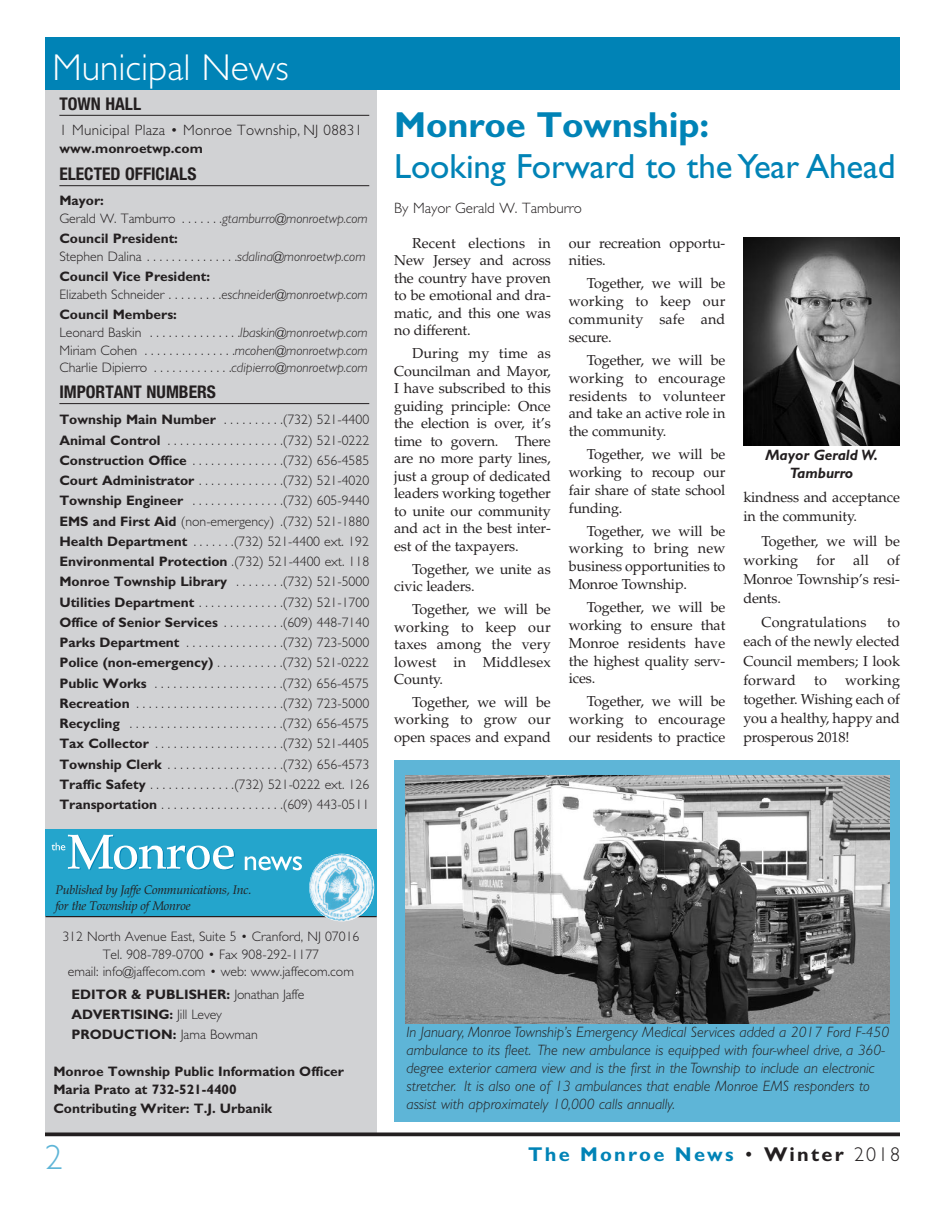
<style>
.page{position:relative;width:945px;height:1215px;background:#fff}
.page>*{position:absolute;margin:0;border:0;box-sizing:border-box;transform-origin:0 0}
.t1{font:300 37.5px "Gill Sans Std";color:#fff}
.t2{font:700 36.25px "Gill Sans Std";letter-spacing:-.005em;color:#0083b6}
.t3{font:35px "Gill Sans Std";letter-spacing:-.005em;color:#0083b6}
.t4{font:300 35px "Gill Sans Std";color:#5eb5d7}
.t5{font:700 20px "Gill Sans Std";letter-spacing:.11em;color:#0083b6}
.t6{font:700 condensed 17.5px "Helvetica Neue LT Std";color:#231f20}
.t7{font:italic 300 15px/18px "Gill Sans Std";color:#231f20}
.t8{font:300 15px "Gill Sans Std";letter-spacing:.02em;color:#231f20}
.t9{font:300 15px "Gill Sans Std";color:#231f20}
.t10{font:italic 700 15px/18px "Gill Sans";color:#231f20;text-align:center}
.t11{font:14.38px/17.5px "Palatino LT Std";letter-spacing:-.01em;color:#231f20;text-align:justify}
.t12{font:14.38px "Palatino LT Std";letter-spacing:.01em;color:#231f20}
.t13{font:300 13.75px/20.2px "Gill Sans Std";color:#231f20}
.t14{font:700 13.75px/19.9px "Gill Sans Std";color:#231f20}
.t15{font:italic 12.5px/16.2px "Palatino LT Std";letter-spacing:-.02em;color:#231f20}
.s1{font-weight:700}
.s2{font-style:italic}
.s3{font-weight:300}
.s4{font-weight:300;color:#231f20}
.s5{color:#231f20}
</style>
<div class="page">
<div style="left:46px;top:66px;width:331px;height:1067px;background:#d1d2d4"></div>
<hr style="left:59px;top:115px;width:310px;height:1px;background:#231f20">
<hr style="left:59px;top:185px;width:310px;height:1px;background:#231f20">
<hr style="left:59px;top:403px;width:310px;height:1px;background:#231f20">
<hr style="left:45px;top:916px;width:332px;height:1px;background:#231f20">
<div style="left:45px;top:830px;width:332px;height:86px;background:#24a5cc"></div>
<svg style="left:309px;top:854px;width:65px;height:67px"></svg>
<img style="left:309px;top:855px;width:65px;height:65px;border-radius:50%">
<div style="left:46px;top:37px;width:854px;height:53px;background:#0083b6"></div>
<svg style="left:45px;top:1132px;width:855px;height:4px;background:#3c3839"></svg>
<svg style="left:51px;top:835px;width:184px;height:35px"></svg>
<svg style="left:245px;top:856px;width:57px;height:14px"></svg>
<img style="left:743px;top:237px;width:157px;height:208px">
<div style="left:394px;top:760px;width:506px;height:362px;background:#5eb5d7"></div>
<img style="left:406px;top:775px;width:484px;height:248px">
<h1 class="t1" style="left:52px;top:53px;width:238px">Municipal News</h1>
<p class="t6" style="left:59px;top:98px;width:83px">TOWN HALL</p>
<p class="t8" style="left:59px;top:124px;width:304px">1 Municipal Plaza • Monroe Township, NJ 08831</p>
<p class="t14" style="left:59px;top:139px;width:145px">www.monroetwp.com</p>
<p class="t6" style="left:59px;top:168px;width:139px">ELECTED OFFICIALS</p>
<p class="t13" style="left:59px;top:193px;width:310px;line-height:17.6px"><span class="s1">Mayor:<br></span>Gerald W. Tamburro . . . . . . .<span class="s2">gtamburro@monroetwp.com</span></p>
<p class="t13" style="left:59px;top:231px;width:308px;line-height:17.6px"><span class="s1">Council President:<br></span>Stephen Dalina . . . . . . . . . . . . . . .<span class="s2">sdalina@monroetwp.com</span></p>
<p class="t13" style="left:59px;top:269px;width:310px;line-height:17.6px"><span class="s1">Council Vice President:<br></span>Elizabeth Schneider . . . . . . . . .<span class="s2">eschneider@monroetwp.com</span></p>
<p class="t13" style="left:59px;top:307px;width:310px;line-height:17.6px"><span class="s1">Council Members:<br></span>Leonard Baskin . . . . . . . . . . . . . . .<span class="s2">lbaskin@monroetwp.com </span>Miriam Cohen . . . . . . . . . . . . . . .<span class="s2">mcohen@monroetwp.com </span>Charlie Dipierro . . . . . . . . . . . . .<span class="s2">cdipierro@monroetwp.com</span></p>
<p class="t6" style="left:59px;top:386px;width:158px">IMPORTANT NUMBERS</p>
<p class="t13" style="left:59px;top:411px;width:311px;text-align:justify"><span class="s1">Township Main Number</span> . . . . . . . . . .(732) 521-4400<br><span class="s1">Animal Control</span> . . . . . . . . . . . . . . . . . . .(732) 521-0222<br><span class="s1">Construction Office</span> . . . . . . . . . . . . . . .(732) 656-4585<br><span class="s1">Court Administrator</span> . . . . . . . . . . . . . .(732) 521-4020<br><span class="s1">Township Engineer</span> . . . . . . . . . . . . . . .(732) 605-9440<br><span class="s1">EMS and First Aid</span> (non-emergency) .(732) 521-1880<br><span class="s1">Health Department</span> . . . . . . .(732) 521-4400 ext. 192<br><span class="s1">Environmental Protection</span> .(732) 521-4400 ext. 118<br><span class="s1">Monroe Township Library</span> . . . . . . . .(732) 521-5000<br><span class="s1">Utilities Department</span> . . . . . . . . . . . . . .(732) 521-1700<br><span class="s1">Office of Senior Services</span> . . . . . . . . . .(609) 448-7140<br><span class="s1">Parks Department</span> . . . . . . . . . . . . . . . .(732) 723-5000<br><span class="s1">Police (non-emergency)</span> . . . . . . . . . . .(732) 521-0222<br><span class="s1">Public Works</span> . . . . . . . . . . . . . . . . . . . . .(732) 656-4575<br><span class="s1">Recreation</span> . . . . . . . . . . . . . . . . . . . . . . . .(732) 723-5000<br><span class="s1">Recycling</span> . . . . . . . . . . . . . . . . . . . . . . . . .(732) 656-4575<br><span class="s1">Tax Collector</span> . . . . . . . . . . . . . . . . . . . . .(732) 521-4405<br><span class="s1">Township Clerk</span> . . . . . . . . . . . . . . . . . . .(732) 656-4573<br><span class="s1">Traffic Safety</span> . . . . . . . . . . . . . .(732) 521-0222 ext. 126<br><span class="s1">Transportation</span> . . . . . . . . . . . . . . . . . . . .(609) 443-0511</p>
<h2 class="t2" style="left:394px;top:111px;width:317px">Monroe Township:</h2>
<h3 class="t3" style="left:394px;top:153px;width:503px">Looking Forward to theYear Ahead</h3>
<p class="t9" style="left:394px;top:202px;width:189px">By Mayor Gerald W. Tamburro</p>
<p class="t11" style="left:394px;top:236px;width:158px;text-indent:18px">Recent elections in New Jersey and across the country have proven to be emotional and dra&shy;matic, and this one was no different.</p>
<p class="t11" style="left:394px;top:346px;width:158px;text-indent:18px">During my time as Councilman and Mayor, I have subscribed to this guiding principle: Once the election is over, it’s time to govern. There are no more party lines, just a group of dedicated leaders working together to unite our community and act in the best inter&shy;est of the taxpayers.</p>
<p class="t11" style="left:394px;top:562px;width:158px;text-indent:18px">Together, we unite as civic leaders.</p>
<p class="t11" style="left:394px;top:602px;width:158px;text-indent:18px">Together, we will be working to keep our taxes among the very lowest in Middlesex County.</p>
<p class="t11" style="left:394px;top:695px;width:158px;text-indent:18px">Together, we will be working to grow our open spaces and expand</p>
<p class="t11" style="left:569px;top:235px;width:158px">our recreation opportu&shy;nities.</p>
<p class="t11" style="left:569px;top:276px;width:158px;text-indent:18px">Together, we will be working to keep our community safe and secure.</p>
<p class="t11" style="left:569px;top:353px;width:158px;text-indent:18px">Together, we will be working to encourage residents to volunteer and take an active role in the community.</p>
<p class="t11" style="left:569px;top:447px;width:158px;text-indent:18px">Together, we will be working to recoup our fair share of state school funding.</p>
<p class="t11" style="left:569px;top:524px;width:158px;text-indent:18px">Together, we will be working to bring new business opportunities to Monroe Township.</p>
<p class="t11" style="left:569px;top:600px;width:158px;text-indent:18px">Together, we will be working to ensure that Monroe residents have the highest quality serv&shy;ices.</p>
<p class="t11" style="left:569px;top:694px;width:158px;text-indent:18px">Together, we will be working to encourage our residents to practice</p>
<p class="t10" style="left:765px;top:447px;width:114px">Mayor Gerald W.<br>Tamburro</p>
<p class="t11" style="left:743px;top:489px;width:158px;line-height:19.1px">kindness and acceptance in the community.</p>
<p class="t11" style="left:743px;top:533px;width:158px;line-height:19.1px;text-indent:18px">Together, we will be working</p>
<p class="t11" style="left:743px;top:552px;width:158px;line-height:19.1px;text-indent:144px">of Monroe Township’s resi&shy;dents.</p>
<p class="t12" style="left:761px;top:617px;width:107px">Congratulations</p>
<p class="t11" style="left:816px;top:553px;width:20px">for</p>
<p class="t11" style="left:853px;top:553px;width:17px">all</p>
<p class="t11" style="left:743px;top:615px;width:158px;line-height:19.1px;text-indent:144px">to each of the newly elected Council members; I look forward</p>
<p class="t11" style="left:743px;top:672px;width:158px;line-height:19.1px;text-indent:102px">working together. Wishing each of you a healthy, happy and prosperous 2018!</p>
<p class="t11" style="left:814px;top:673px;width:14px">to</p>
<p class="t15" style="left:55px;top:883px;width:198px">Published by Jaffe Communications, Inc. for the Township of Monroe</p>
<p class="t13" style="left:62px;top:929px;width:299px;line-height:17.4px;text-align:center">312 North Avenue East, Suite 5 • Cranford, NJ 07016<br>Tel. 908-789-0700 • Fax 908-292-1177<br>email: info@jaffecom.com • web: www.jaffecom.com</p>
<p class="t14" style="left:71px;top:986px;width:234px">EDITOR &amp; PUBLISHER: <span class="s3">Jonathan Jaffe<br></span>ADVERTISING: <span class="s3">Jill Levey<br></span>PRODUCTION: <span class="s3">Jama Bowman</span></p>
<p class="t14" style="left:53px;top:1063px;width:292px;line-height:18.8px">Monroe Township Public Information Officer<br>Maria Prato at 732-521-4400<br>Contributing Writer: T.J. Urbanik</p>
<p class="t7" style="left:406px;top:1025px;width:484px">In January, Monroe Township’s Emergency Medical Services added a 2017 Ford F-450 ambulance to its fleet. The new ambulance is equipped with four-wheel drive, a 360- degree exterior camera view and is the first in the Township to include an electronic stretcher. It is also one of 13 ambulances that enable Monroe EMS responders to assist with approximately 10,000 calls annually.</p>
<h3 class="t4" style="left:45px;top:1144px;width:19px">2</h3>
<h3 class="t5" style="left:528px;top:1147px;width:373px">The Monroe News <span class="s4">•</span> <span class="s5">Winter</span> <span class="s4">2018</span></h3>
</div>
